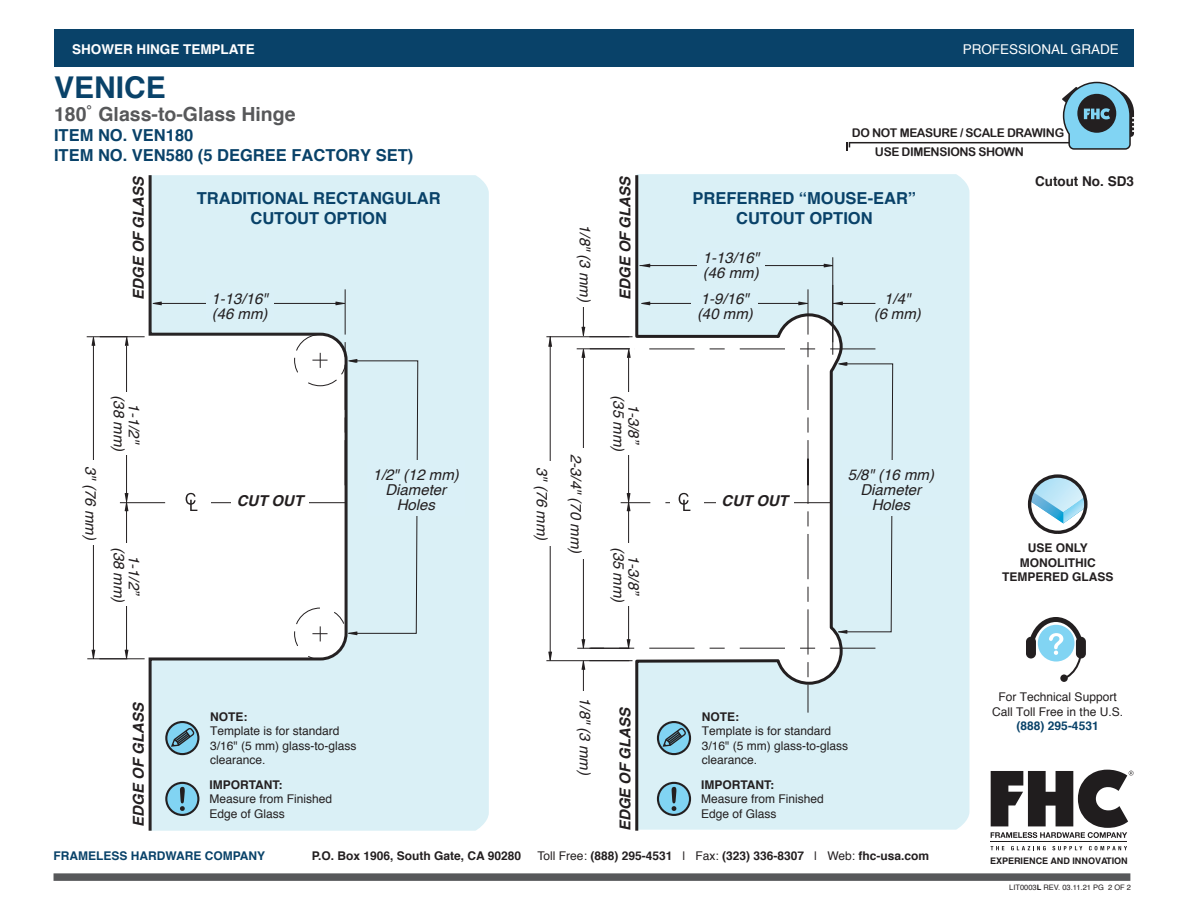
<style>
.page{position:relative;width:1188px;height:918px;background:#fff}
.page>*{position:absolute;margin:0;border:0;box-sizing:border-box;transform-origin:0 0}
.t1{font:700 30px "Helvetica";color:#094269}
.t2{font:700 19.5px "Helvetica";color:#57585a}
.t3{font:700 16.5px/19.8px "Helvetica";color:#094269;text-align:center}
.t4{font:italic 15px/15px "Helvetica";color:#231f20;text-align:center}
.t5{font:italic 700 15px "Helvetica";color:#231f20}
.t6{font:700 13.5px "Helvetica";color:#fff}
.t7{font:13.5px "Helvetica";color:#fff}
.t8{font:700 13.5px "Helvetica";color:#231f20}
.t9{font:12px/14.4px "Helvetica";color:#231f20}
.Bold_Body_Text{font:700 12px/14.4px "Helvetica";color:#231f20;text-align:center}
.t10{font:12px/19.8px "Arial Rounded MT Bold";letter-spacing:-.03em;color:#231f20}
.t11{font:700 12px "Helvetica";color:#094269}
.t12{font:700 9px "Helvetica";color:#201d1e}
.t13{font:7.5px "Helvetica";color:#231f20}
.s1{font-weight:400}
.s2{font-weight:700}
</style>
<div class="page">
<div style="left:54px;top:873px;width:1076px;height:8px;background:#57585a"></div>
<div style="left:54px;top:29px;width:1080px;height:38px;background:#094269"></div>
<svg style="left:846px;top:81px;width:288px;height:70px"></svg>
<svg style="left:1026px;top:617px;width:60px;height:65px"></svg>
<svg style="left:1030px;top:477px;width:54px;height:47px"></svg>
<div style="left:1028px;top:474px;width:60px;height:60px;border:3px solid #231f20;border-radius:50%"></div>
<svg style="left:991px;top:846px;width:13px;height:4px"></svg>
<svg style="left:1011px;top:846px;width:35px;height:4px"></svg>
<svg style="left:1052px;top:846px;width:30px;height:4px"></svg>
<svg style="left:1089px;top:846px;width:38px;height:4px"></svg>
<hr style="left:991px;top:842px;width:136px;height:1px;background:#201d1e">
<svg style="left:991px;top:770px;width:143px;height:68px"></svg>
<div style="left:852px;top:174px;width:117px;height:656px;background:#daf0f6"></div>
<div style="left:349px;top:175px;width:140px;height:656px;background:#daf0f6"></div>
<svg style="left:148px;top:175px;width:201px;height:656px;background:#d7ebf1"></svg>
<div style="left:635px;top:174px;width:217px;height:657px;background:#daf0f6"></div>
<hr style="left:546px;top:336px;width:83px;height:1px;background:#231f20">
<hr style="left:546px;top:660px;width:83px;height:1px;background:#231f20">
<hr style="left:550px;top:337px;width:1px;height:323px;background:#231f20">
<hr style="left:577px;top:348px;width:53px;height:1px;background:#231f20">
<hr style="left:832px;top:257px;width:1px;height:85px;background:#231f20">
<hr style="left:640px;top:265px;width:193px;height:1px;background:#231f20">
<hr style="left:577px;top:648px;width:52px;height:1px;background:#231f20">
<svg style="left:548px;top:652px;width:4px;height:9px"></svg>
<svg style="left:548px;top:338px;width:4px;height:9px"></svg>
<svg style="left:824px;top:264px;width:9px;height:3px"></svg>
<svg style="left:641px;top:264px;width:9px;height:3px"></svg>
<svg style="left:582px;top:289px;width:311px;height:424px"></svg>
<hr style="left:93px;top:340px;width:1px;height:319px;background:#231f20">
<hr style="left:87px;top:336px;width:58px;height:1px;background:#231f20">
<hr style="left:126px;top:346px;width:1px;height:306px;background:#231f20">
<hr style="left:87px;top:658px;width:58px;height:1px;background:#231f20">
<svg style="left:92px;top:650px;width:36px;height:9px"></svg>
<svg style="left:92px;top:289px;width:326px;height:352px"></svg>
<div style="left:697px;top:248px;width:68px;height:30px;background:#daf0f7"></div>
<div style="left:692px;top:289px;width:66px;height:30px;background:#daf0f7"></div>
<div style="left:569px;top:448px;width:18px;height:111px;background:#fff"></div>
<div style="left:842px;top:460px;width:97px;height:55px;background:#daf0f7"></div>
<div style="left:536px;top:461px;width:17px;height:85px;background:#fff"></div>
<div style="left:613px;top:392px;width:30px;height:62px;background:#fff"></div>
<div style="left:716px;top:491px;width:77px;height:17px;background:#fff"></div>
<div style="left:578px;top:219px;width:18px;height:88px;background:#fff"></div>
<div style="left:578px;top:692px;width:18px;height:88px;background:#fff"></div>
<div style="left:613px;top:543px;width:30px;height:62px;background:#fff"></div>
<div style="left:206px;top:289px;width:67px;height:30px;background:#daf0f7"></div>
<div style="left:84px;top:460px;width:18px;height:85px;background:#fff"></div>
<div style="left:114px;top:392px;width:30px;height:62px;background:#fff"></div>
<div style="left:114px;top:543px;width:30px;height:62px;background:#fff"></div>
<div style="left:367px;top:460px;width:97px;height:55px;background:#daf0f7"></div>
<div style="left:231px;top:491px;width:78px;height:17px;background:#fff"></div>
<svg style="left:657px;top:782px;width:34px;height:34px"></svg>
<svg style="left:165px;top:782px;width:34px;height:34px"></svg>
<svg style="left:165px;top:721px;width:34px;height:34px"></svg>
<svg style="left:657px;top:721px;width:34px;height:34px"></svg>
<p class="t6" style="left:72px;top:39px;width:184px">SHOWER HINGE TEMPLATE</p>
<p class="t7" style="left:963px;top:39px;width:158px">PROFESSIONAL GRADE</p>
<p class="t1" style="left:54px;top:63px;width:113px">VENICE</p>
<p class="t2" style="left:54px;top:99px;width:243px">180˚ Glass-to-Glass Hinge</p>
<p class="t3" style="left:54px;top:125px;width:141px">ITEM NO. VEN180</p>
<p class="t3" style="left:54px;top:145px;width:361px">ITEM NO. VEN580 (5 DEGREE FACTORY SET)</p>
<p class="t5" style="left:126px;top:300px;width:126px;rotate:-90deg">EDGE OF GLASS</p>
<p class="t4" style="left:98px;top:466px;width:75px;rotate:90deg">3" (76 mm)</p>
<p class="t4" style="left:141px;top:395px;width:57px;rotate:90deg">1-1/2" (38 mm)</p>
<p class="t4" style="left:141px;top:547px;width:57px;rotate:90deg">1-1/2” (38 mm)</p>
<p class="t5" style="left:126px;top:827px;width:126px;rotate:-90deg">EDGE OF GLASS</p>
<p class="t3" style="left:197px;top:189px;width:245px">TRADITIONAL RECTANGULAR</p>
<p class="t3" style="left:250px;top:209px;width:138px">CUTOUT OPTION</p>
<p class="t4" style="left:212px;top:291px;width:58px;text-align:left">1-13/16" (46 mm)</p>
<p class="t4" style="left:373px;top:468px;width:88px">1/2" (12 mm)<br>Diameter</p>
<p class="t5" style="left:237px;top:488px;width:68px">CUT OUT</p>
<p class="t4" style="left:397px;top:498px;width:40px">Holes</p>
<p class="Bold_Body_Text" style="left:210px;top:710px;width:39px">NOTE:</p>
<p class="t9" style="left:210px;top:724px;width:148px">Template is for standard<br>3/16" (5 mm) glass-to-glass clearance.</p>
<p class="Bold_Body_Text" style="left:209px;top:778px;width:75px">IMPORTANT:</p>
<p class="t9" style="left:209px;top:792px;width:124px">Measure from Finished<br>Edge of Glass</p>
<p class="t4" style="left:592px;top:224px;width:79px;rotate:90deg">1/8" (3 mm)</p>
<p class="t5" style="left:613px;top:300px;width:126px;rotate:-90deg">EDGE OF GLASS</p>
<p class="t4" style="left:549px;top:467px;width:75px;rotate:90deg">3" (76 mm)</p>
<p class="t4" style="left:583px;top:454px;width:101px;rotate:90deg">2-3/4" (70 mm)</p>
<p class="t4" style="left:641px;top:395px;width:57px;rotate:90deg">1-3/8” (35 mm)</p>
<p class="t4" style="left:641px;top:547px;width:57px;rotate:90deg">1-3/8” (35 mm)</p>
<p class="t4" style="left:592px;top:697px;width:79px;rotate:90deg">1/8" (3 mm)</p>
<p class="t5" style="left:613px;top:831px;width:126px;rotate:-90deg">EDGE OF GLASS</p>
<p class="t10" style="left:875px;top:122px;width:191px;text-indent:-23px">DO NOT MEASURE / SCALE DRAWING<br>USE DIMENSIONS SHOWN</p>
<p class="t3" style="left:693px;top:189px;width:225px">PREFERRED “MOUSE-EAR”<br>CUTOUT OPTION</p>
<p class="t4" style="left:703px;top:250px;width:58px;text-align:left">1-13/16" (46 mm)</p>
<p class="t4" style="left:697px;top:291px;width:57px;text-align:left">1-9/16" (40 mm)</p>
<p class="t4" style="left:874px;top:291px;width:49px">1/4"<br>(6 mm)</p>
<p class="t8" style="left:1035px;top:170px;width:100px">Cutout No. SD3</p>
<p class="t5" style="left:722px;top:488px;width:68px">CUT OUT</p>
<p class="t4" style="left:848px;top:468px;width:88px">5/8" (16 mm)<br>Diameter<br>Holes</p>
<p class="Bold_Body_Text" style="left:702px;top:710px;width:39px">NOTE:</p>
<p class="t9" style="left:702px;top:724px;width:148px">Template is for standard<br>3/16" (5 mm) glass-to-glass clearance.</p>
<p class="Bold_Body_Text" style="left:701px;top:778px;width:75px">IMPORTANT:</p>
<p class="t9" style="left:701px;top:792px;width:124px">Measure from Finished<br>Edge of Glass</p>
<p class="Bold_Body_Text" style="left:1002px;top:541px;width:113px">USE ONLY<br>MONOLITHIC<br>TEMPERED GLASS</p>
<p class="t9" style="left:992px;top:690px;width:132px;text-align:center">For Technical Support<br>Call Toll Free in the U.S.</p>
<p class="t11" style="left:1017px;top:716px;width:84px">(888) 295-4531</p>
<p class="t11" style="left:54px;top:846px;width:213px">FRAMELESS HARDWARE COMPANY</p>
<p class="Bold_Body_Text" style="left:312px;top:849px;width:211px">P.O. Box 1906, South Gate, CA 90280</p>
<p class="Bold_Body_Text" style="left:538px;top:849px;width:393px"><span class="s1">Toll Free:</span> (888) 295-4531 <span class="s1">| Fax:</span> (323) 336-8307 <span class="s1">| Web:</span> fhc-usa.com</p>
<p class="t12" style="left:990px;top:853px;width:139px">EXPERIENCE AND INNOVATION</p>
<p class="t13" style="left:1009px;top:881px;width:123px">LIT0003<span class="s2">L</span> REV. 03.11.21 PG 2 OF 2</p>
</div>
